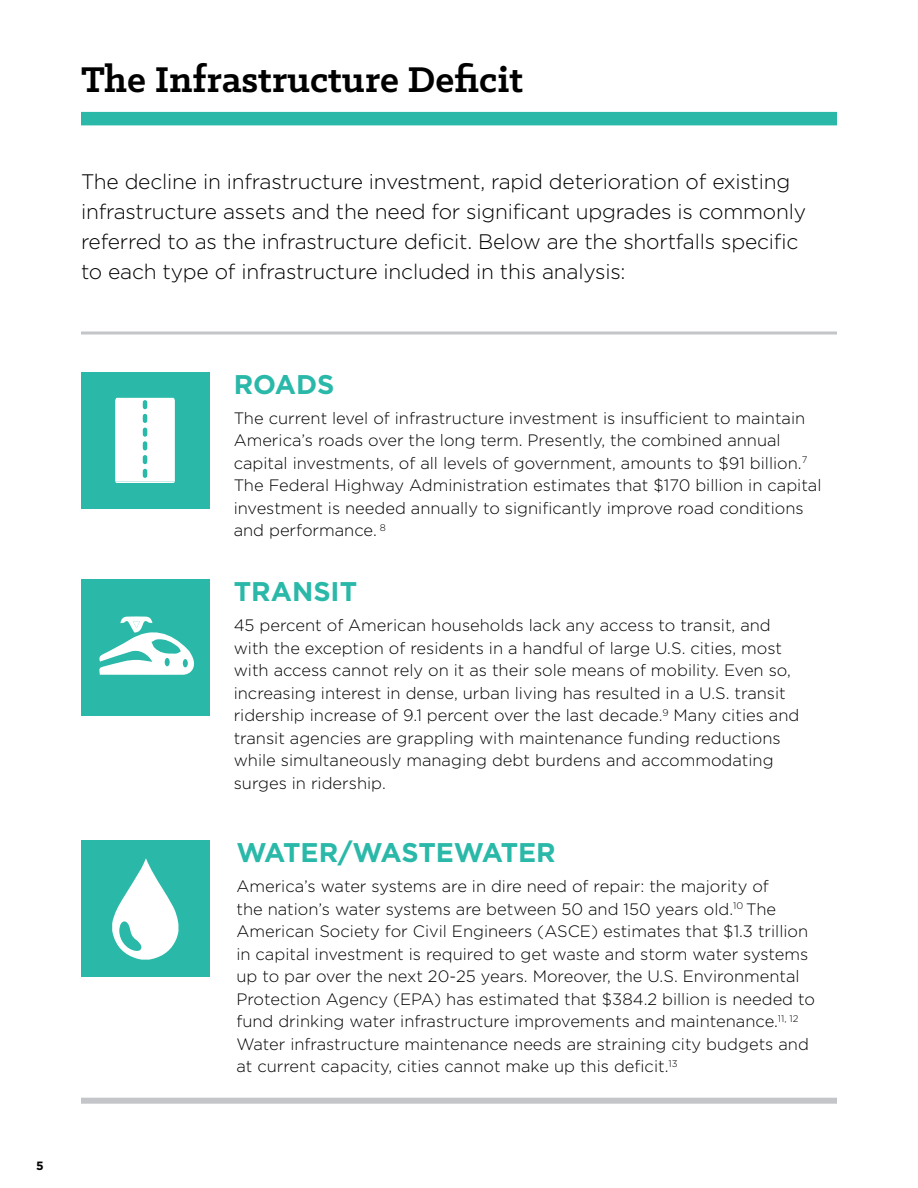
<style>
.page{position:relative;width:918px;height:1188px;background:#fff}
.page>*{position:absolute;margin:0;border:0;box-sizing:border-box;transform-origin:0 0}
.t1{font:700 40.5px "Klinic Slab";color:#000}
.t2{font:700 27px "Gotham";color:#2ab8a9}
.t3{font:300 21px/30px "Gotham";letter-spacing:-.01em;color:#000}
.t4{font:300 16.5px/22.5px "Gotham";color:#000}
.t5{font:700 12px "Gotham";color:#000}
</style>
<div class="page">
<div style="left:81px;top:372px;width:128px;height:137px;background:#2ab8a9"></div>
<div style="left:81px;top:579px;width:128px;height:137px;background:#2ab8a9"></div>
<div style="left:81px;top:840px;width:128px;height:137px;background:#2ab8a9"></div>
<hr style="left:81px;top:332px;width:756px;height:2px;background:#c3c5c8">
<div style="left:81px;top:112px;width:756px;height:13px;background:#2ab8a9"></div>
<div style="left:81px;top:1098px;width:756px;height:6px;background:#c3c5c8"></div>
<svg style="left:115px;top:398px;width:60px;height:85px;background:#f3fbfa"></svg>
<svg style="left:99px;top:616px;width:95px;height:59px"></svg>
<svg style="left:112px;top:859px;width:66px;height:101px"></svg>
<p class="t5" style="left:36px;top:1157px;width:9px">5</p>
<h1 class="t1" style="left:81px;top:53px;width:444px">The Infrastructure Deficit</h1>
<p class="t3" style="left:81px;top:166px;width:727px">The decline in infrastructure investment, rapid deterioration of existing infrastructure assets and the need for significant upgrades is commonly referred to as the infrastructure deficit. Below are the shortfalls specific to each type of infrastructure included in this analysis:</p>
<h2 class="t2" style="left:234px;top:366px;width:102px">ROADS</h2>
<p class="t4" style="left:234px;top:406px;width:589px">The current level of infrastructure investment is insufficient to maintain America’s roads over the long term. Presently, the combined annual capital investments, of all levels of government, amounts to $91 billion.<sup>7<br></sup>The Federal Highway Administration estimates that $170 billion in capital investment is needed annually to significantly improve road conditions and performance. <sup>8</sup></p>
<h2 class="t2" style="left:234px;top:574px;width:125px">TRANSIT</h2>
<p class="t4" style="left:234px;top:614px;width:567px">45 percent of American households lack any access to transit, and with the exception of residents in a handful of large U.S. cities, most with access cannot rely on it as their sole means of mobility. Even so, increasing interest in dense, urban living has resulted in a U.S. transit ridership increase of 9.1 percent over the last decade.<sup>9</sup> Many cities and transit agencies are grappling with maintenance funding reductions while simultaneously managing debt burdens and accommodating surges in ridership.</p>
<h2 class="t2" style="left:236px;top:835px;width:321px">WATER/WASTEWATER</h2>
<p class="t4" style="left:236px;top:875px;width:580px">America’s water systems are in dire need of repair: the majority of<br>the nation’s water systems are between 50 and 150 years old.<sup>10</sup> The American Society for Civil Engineers (ASCE) estimates that $1.3 trillion in capital investment is required to get waste and storm water systems up to par over the next 20-25 years. Moreover, the U.S. Environmental Protection Agency (EPA) has estimated that $384.2 billion is needed to fund drinking water infrastructure improvements and maintenance.<sup>11,</sup> <sup>12<br></sup>Water infrastructure maintenance needs are straining city budgets and at current capacity, cities cannot make up this deficit.<sup>13</sup></p>
</div>
